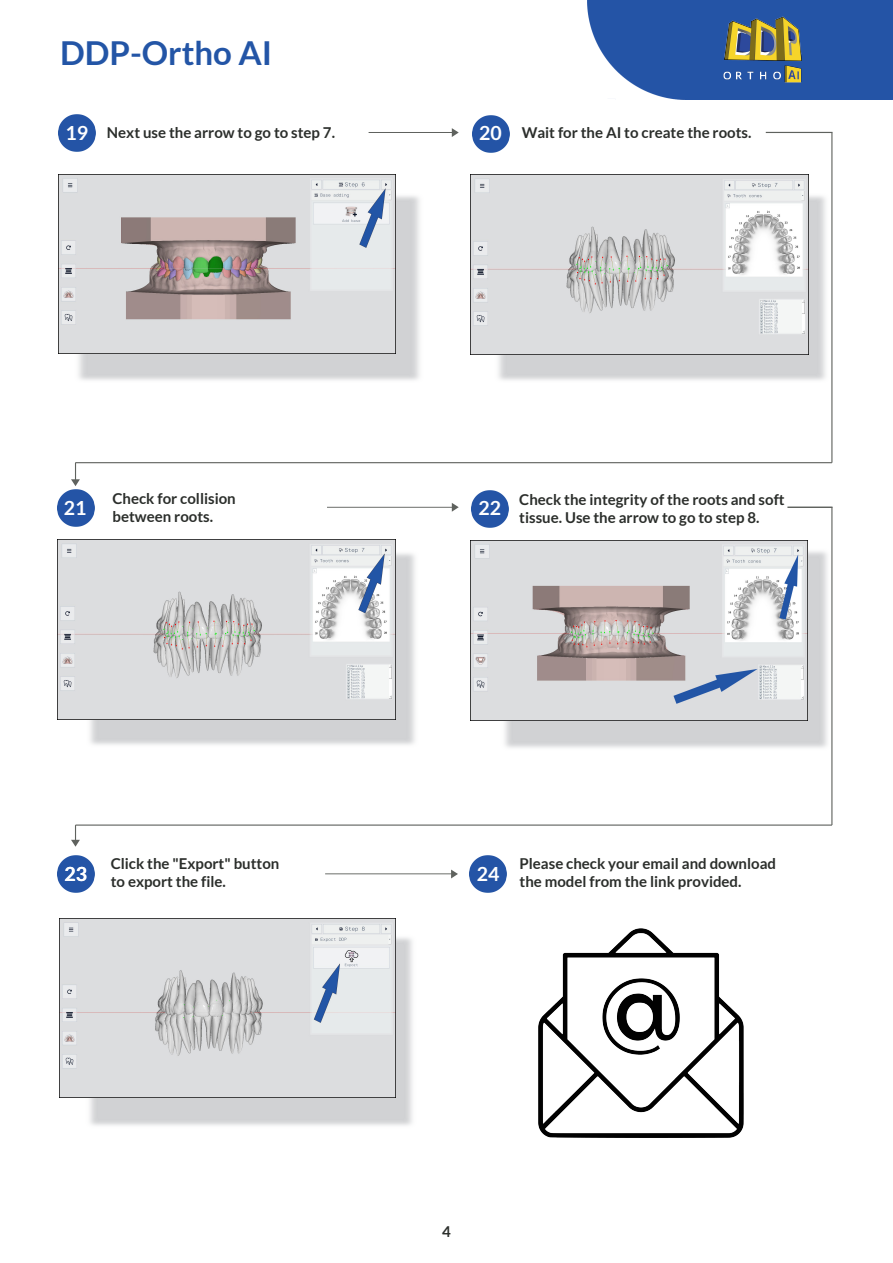
<style>
.page{position:relative;width:893px;height:1263px;background:#fff}
.page>*{position:absolute;margin:0;border:0;box-sizing:border-box;transform-origin:0 0}
.t1{font:700 33px "Lato";color:#2355a6}
.t2{font:700 19.5px "Lato";color:#fff}
.t3{font:700 15px/18px "Lato";color:#2b2e2b}
.s1{font-size:19.5px;color:#fff}
</style>
<div class="page">
<img style="left:57px;top:855px;width:38px;height:38px">
<img style="left:472px;top:115px;width:38px;height:38px">
<img style="left:471px;top:490px;width:38px;height:23px">
<img style="left:57px;top:489px;width:38px;height:28px">
<img style="left:58px;top:114px;width:38px;height:38px">
<img style="left:469px;top:855px;width:38px;height:38px">
<img style="left:58px;top:174px;width:362px;height:206px">
<img style="left:57px;top:517px;width:358px;height:228px">
<img style="left:470px;top:161px;width:363px;height:255px">
<img style="left:59px;top:918px;width:354px;height:208px">
<img style="left:58px;top:540px;width:337px;height:180px">
<img style="left:59px;top:175px;width:336px;height:179px">
<img style="left:471px;top:175px;width:337px;height:179px">
<img style="left:59px;top:918px;width:336px;height:179px">
<hr style="left:369px;top:132px;width:86px;height:1px;background:#5f625e">
<hr style="left:766px;top:132px;width:66px;height:1px;background:#5f625e">
<hr style="left:831px;top:133px;width:1px;height:330px;background:#5f625e">
<hr style="left:787px;top:507px;width:45px;height:1px;background:#5f625e">
<hr style="left:831px;top:507px;width:1px;height:318px;background:#5f625e">
<hr style="left:75px;top:462px;width:757px;height:1px;background:#5f625e">
<hr style="left:76px;top:824px;width:756px;height:2px;background:#5f625e">
<hr style="left:325px;top:873px;width:129px;height:1px;background:#5f625e">
<svg style="left:71px;top:463px;width:9px;height:23px"></svg>
<svg style="left:451px;top:869px;width:7px;height:9px"></svg>
<svg style="left:452px;top:128px;width:7px;height:9px"></svg>
<svg style="left:71px;top:825px;width:9px;height:22px"></svg>
<img style="left:587px;top:0;width:306px;height:100px">
<img style="left:723px;top:6px;width:81px;height:81px">
<img style="left:539px;top:928px;width:204px;height:209px">
<img style="left:470px;top:513px;width:363px;height:272px">
<img style="left:471px;top:541px;width:337px;height:179px">
<hr style="left:327px;top:507px;width:128px;height:1px;background:#5f625e">
<svg style="left:452px;top:503px;width:7px;height:9px"></svg>
<h1 class="t1" style="left:60px;top:34px;width:214px">DDP-Ortho AI</h1>
<p class="t3" style="left:65px;top:123px;width:271px"><span class="s1">19</span> Next use the arrow to go to step 7.</p>
<h2 class="t2" style="left:479px;top:122px;width:24px">20</h2>
<p class="t3" style="left:522px;top:124px;width:231px">Wait for the AI to create the roots.</p>
<h2 class="t2" style="left:64px;top:497px;width:24px">21</h2>
<p class="t3" style="left:113px;top:489px;width:125px">Check for collision between roots.</p>
<p class="t3" style="left:519px;top:490px;width:267px">Check the integrity of the roots and soft tissue. Use the arrow to go to step 8.</p>
<h2 class="t2" style="left:478px;top:497px;width:24px">22</h2>
<p class="t3" style="left:111px;top:854px;width:170px">Click the "Export" button to export the file.</p>
<p class="t3" style="left:519px;top:854px;width:258px">Please check your email and download the model from the link provided.</p>
<h2 class="t2" style="left:65px;top:862px;width:24px">23</h2>
<h2 class="t2" style="left:477px;top:862px;width:24px">24</h2>
<p class="t3" style="left:442px;top:1222px;width:10px">4</p>
</div>
